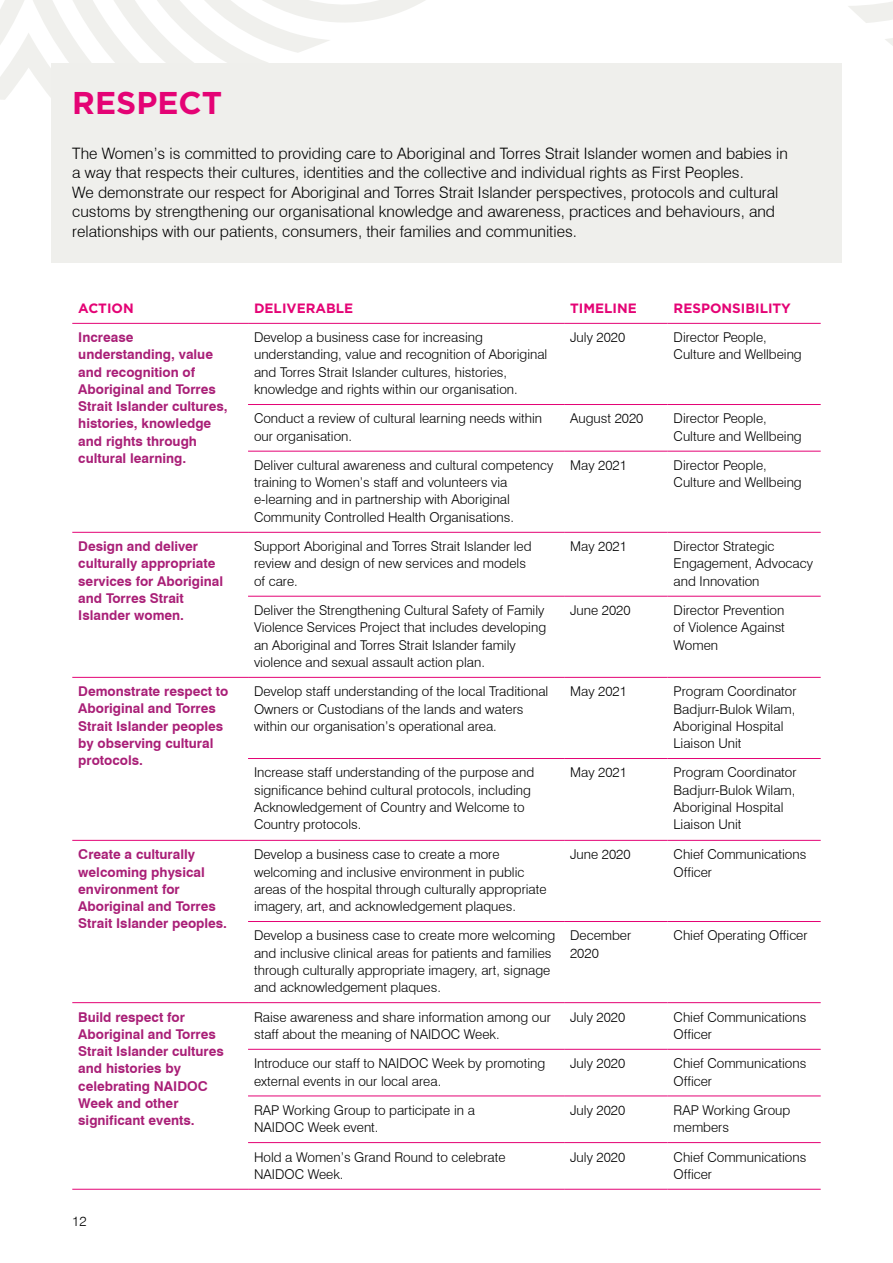
<style>
.page{position:relative;width:893px;height:1263px;background:#fff}
.page>*{position:absolute;margin:0;border:0;box-sizing:border-box;transform-origin:0 0}
.t1{font:700 31.5px "Gotham";color:#e40375}
.t2{font:300 15.75px/19.5px "Swiss 721 BT";color:#000}
.t3{font:300 13.5px/17.2px "Swiss 721 BT";color:#000}
.t4{font:700 13.5px/17.2px "Swiss 721 BT";color:#a91f77}
.t5{font:700 13.5px "Gotham";color:#e40375}
</style>
<div class="page">
<svg style="left:848px;top:1px;width:45px;height:45px"></svg>
<svg style="left:0;top:0;width:425px;height:100px"></svg>
<div style="left:51px;top:63px;width:791px;height:199px;background:#efefec"></div>
<hr style="left:248px;top:404px;width:316px;height:1px;background:#e40375">
<hr style="left:564px;top:404px;width:104px;height:1px;background:#e40375">
<hr style="left:668px;top:404px;width:153px;height:1px;background:#e40375">
<hr style="left:248px;top:451px;width:316px;height:1px;background:#e40375">
<hr style="left:564px;top:451px;width:104px;height:1px;background:#e40375">
<hr style="left:668px;top:451px;width:153px;height:1px;background:#e40375">
<hr style="left:72px;top:532px;width:176px;height:1px;background:#e40375">
<hr style="left:248px;top:532px;width:316px;height:1px;background:#e40375">
<hr style="left:564px;top:532px;width:104px;height:1px;background:#e40375">
<hr style="left:668px;top:532px;width:153px;height:1px;background:#e40375">
<hr style="left:248px;top:596px;width:316px;height:1px;background:#e40375">
<hr style="left:564px;top:596px;width:104px;height:1px;background:#e40375">
<hr style="left:668px;top:596px;width:153px;height:1px;background:#e40375">
<hr style="left:248px;top:677px;width:316px;height:1px;background:#e40375">
<hr style="left:564px;top:677px;width:104px;height:1px;background:#e40375">
<hr style="left:668px;top:677px;width:153px;height:1px;background:#e40375">
<hr style="left:248px;top:758px;width:316px;height:1px;background:#e40375">
<hr style="left:564px;top:758px;width:104px;height:1px;background:#e40375">
<hr style="left:668px;top:758px;width:153px;height:1px;background:#e40375">
<hr style="left:248px;top:840px;width:316px;height:1px;background:#e40375">
<hr style="left:564px;top:840px;width:104px;height:1px;background:#e40375">
<hr style="left:668px;top:840px;width:153px;height:1px;background:#e40375">
<hr style="left:248px;top:921px;width:316px;height:1px;background:#e40375">
<hr style="left:564px;top:921px;width:104px;height:1px;background:#e40375">
<hr style="left:668px;top:921px;width:153px;height:1px;background:#e40375">
<hr style="left:248px;top:1002px;width:316px;height:1px;background:#e40375">
<hr style="left:564px;top:1002px;width:104px;height:1px;background:#e40375">
<hr style="left:668px;top:1002px;width:153px;height:1px;background:#e40375">
<hr style="left:248px;top:1049px;width:316px;height:1px;background:#e40375">
<hr style="left:564px;top:1049px;width:104px;height:1px;background:#e40375">
<hr style="left:668px;top:1049px;width:153px;height:1px;background:#e40375">
<hr style="left:248px;top:1095px;width:316px;height:1px;background:#e40375">
<hr style="left:564px;top:1095px;width:104px;height:1px;background:#e40375">
<hr style="left:668px;top:1095px;width:153px;height:1px;background:#e40375">
<hr style="left:248px;top:1142px;width:316px;height:1px;background:#e40375">
<hr style="left:564px;top:1142px;width:104px;height:1px;background:#e40375">
<hr style="left:668px;top:1142px;width:153px;height:1px;background:#e40375">
<hr style="left:72px;top:1189px;width:176px;height:1px;background:#e40375">
<hr style="left:248px;top:1189px;width:316px;height:1px;background:#e40375">
<hr style="left:564px;top:1189px;width:104px;height:1px;background:#e40375">
<hr style="left:668px;top:1189px;width:153px;height:1px;background:#e40375">
<hr style="left:72px;top:323px;width:176px;height:1px;background:#e40375">
<hr style="left:248px;top:323px;width:316px;height:1px;background:#e40375">
<hr style="left:564px;top:323px;width:104px;height:1px;background:#e40375">
<hr style="left:668px;top:323px;width:153px;height:1px;background:#e40375">
<hr style="left:72px;top:677px;width:176px;height:1px;background:#e40375">
<hr style="left:72px;top:840px;width:176px;height:1px;background:#e40375">
<hr style="left:72px;top:1002px;width:176px;height:1px;background:#e40375">
<h1 class="t1" style="left:72px;top:82px;width:151px">RESPECT</h1>
<p class="t2" style="left:72px;top:143px;width:717px">The Women’s is committed to providing care to Aboriginal and Torres Strait Islander women and babies in a way that respects their cultures, identities and the collective and individual rights as First Peoples.<br>We demonstrate our respect for Aboriginal and Torres Strait Islander perspectives, protocols and cultural customs by strengthening our organisational knowledge and awareness, practices and behaviours, and relationships with our patients, consumers, their families and communities.</p>
<p class="t5" style="left:78px;top:299px;width:57px">ACTION</p>
<p class="t5" style="left:254px;top:299px;width:101px">DELIVERABLE</p>
<p class="t5" style="left:570px;top:299px;width:68px">TIMELINE</p>
<p class="t5" style="left:674px;top:299px;width:119px">RESPONSIBILITY</p>
<p class="t4" style="left:78px;top:329px;width:151px">Increase understanding, value and recognition of<br>Aboriginal and Torres<br>Strait Islander cultures, histories, knowledge and rights through cultural learning.</p>
<p class="t3" style="left:254px;top:329px;width:295px">Develop a business case for increasing understanding, value and recognition of Aboriginal and Torres Strait Islander cultures, histories, knowledge and rights within our organisation.</p>
<p class="t3" style="left:570px;top:329px;width:57px">July 2020</p>
<p class="t3" style="left:674px;top:329px;width:130px">Director People,<br>Culture and Wellbeing</p>
<p class="t3" style="left:254px;top:410px;width:290px">Conduct a review of cultural learning needs within our organisation.</p>
<p class="t3" style="left:570px;top:410px;width:75px">August 2020</p>
<p class="t3" style="left:674px;top:410px;width:130px">Director People,<br>Culture and Wellbeing</p>
<p class="t3" style="left:254px;top:456px;width:301px">Deliver cultural awareness and cultural competency training to Women’s staff and volunteers via e-learning and in partnership with Aboriginal Community Controlled Health Organisations.</p>
<p class="t3" style="left:570px;top:456px;width:58px">May 2021</p>
<p class="t3" style="left:674px;top:456px;width:130px">Director People,<br>Culture and Wellbeing</p>
<p class="t4" style="left:78px;top:538px;width:146px">Design and deliver culturally appropriate services for Aboriginal and Torres Strait<br>Islander women.</p>
<p class="t3" style="left:254px;top:538px;width:279px">Support Aboriginal and Torres Strait Islander led review and design of new services and models of care.</p>
<p class="t3" style="left:570px;top:538px;width:58px">May 2021</p>
<p class="t3" style="left:674px;top:538px;width:141px">Director Strategic<br>Engagement, Advocacy and Innovation</p>
<p class="t3" style="left:254px;top:601px;width:294px">Deliver the Strengthening Cultural Safety of Family Violence Services Project that includes developing an Aboriginal and Torres Strait Islander family violence and sexual assault action plan.</p>
<p class="t3" style="left:570px;top:601px;width:62px">June 2020</p>
<p class="t3" style="left:674px;top:601px;width:113px;text-align:justify">Director Prevention of Violence Against Women</p>
<p class="t4" style="left:78px;top:683px;width:152px">Demonstrate respect to<br>Aboriginal and Torres<br>Strait Islander peoples by observing cultural protocols.</p>
<p class="t3" style="left:254px;top:683px;width:296px">Develop staff understanding of the local Traditional<br>Owners or Custodians of the lands and waters within our organisation’s operational area.</p>
<p class="t3" style="left:570px;top:683px;width:58px">May 2021</p>
<p class="t3" style="left:674px;top:683px;width:124px">Program Coordinator<br>Badjurr-Bulok Wilam,<br>Aboriginal Hospital<br>Liaison Unit</p>
<p class="t3" style="left:254px;top:764px;width:282px">Increase staff understanding of the purpose and significance behind cultural protocols, including Acknowledgement of Country and Welcome to Country protocols.</p>
<p class="t3" style="left:570px;top:764px;width:58px">May 2021</p>
<p class="t3" style="left:674px;top:764px;width:124px">Program Coordinator<br>Badjurr-Bulok Wilam,<br>Aboriginal Hospital<br>Liaison Unit</p>
<p class="t4" style="left:78px;top:846px;width:150px">Create a culturally welcoming physical environment for<br>Aboriginal and Torres<br>Strait Islander peoples.</p>
<p class="t3" style="left:254px;top:846px;width:294px">Develop a business case to create a more welcoming and inclusive environment in public areas of the hospital through culturally appropriate imagery, art, and acknowledgement plaques.</p>
<p class="t3" style="left:570px;top:846px;width:62px">June 2020</p>
<p class="t3" style="left:674px;top:846px;width:134px">Chief Communications<br>Officer</p>
<p class="t3" style="left:254px;top:927px;width:303px">Develop a business case to create more welcoming and inclusive clinical areas for patients and families through culturally appropriate imagery, art, signage and acknowledgement plaques.</p>
<p class="t3" style="left:570px;top:927px;width:63px">December<br>2020</p>
<p class="t3" style="left:674px;top:927px;width:135px">Chief Operating Officer</p>
<p class="t4" style="left:78px;top:1008px;width:147px">Build respect for<br>Aboriginal and Torres<br>Strait Islander cultures and histories by celebrating NAIDOC<br>Week and other significant events.</p>
<p class="t3" style="left:254px;top:1008px;width:298px">Raise awareness and share information among our staff about the meaning of NAIDOC Week.</p>
<p class="t3" style="left:570px;top:1008px;width:57px">July 2020</p>
<p class="t3" style="left:674px;top:1008px;width:134px">Chief Communications<br>Officer</p>
<p class="t3" style="left:254px;top:1055px;width:293px">Introduce our staff to NAIDOC Week by promoting external events in our local area.</p>
<p class="t3" style="left:570px;top:1055px;width:57px">July 2020</p>
<p class="t3" style="left:674px;top:1055px;width:134px">Chief Communications<br>Officer</p>
<p class="t3" style="left:254px;top:1101px;width:222px">RAP Working Group to participate in a<br>NAIDOC Week event.</p>
<p class="t3" style="left:570px;top:1101px;width:57px">July 2020</p>
<p class="t3" style="left:674px;top:1101px;width:118px">RAP Working Group members</p>
<p class="t3" style="left:254px;top:1148px;width:253px">Hold a Women’s Grand Round to celebrate<br>NAIDOC Week.</p>
<p class="t3" style="left:570px;top:1148px;width:57px">July 2020</p>
<p class="t3" style="left:674px;top:1148px;width:134px">Chief Communications<br>Officer</p>
<p class="t3" style="left:72px;top:1212px;width:16px">12</p>
</div>
